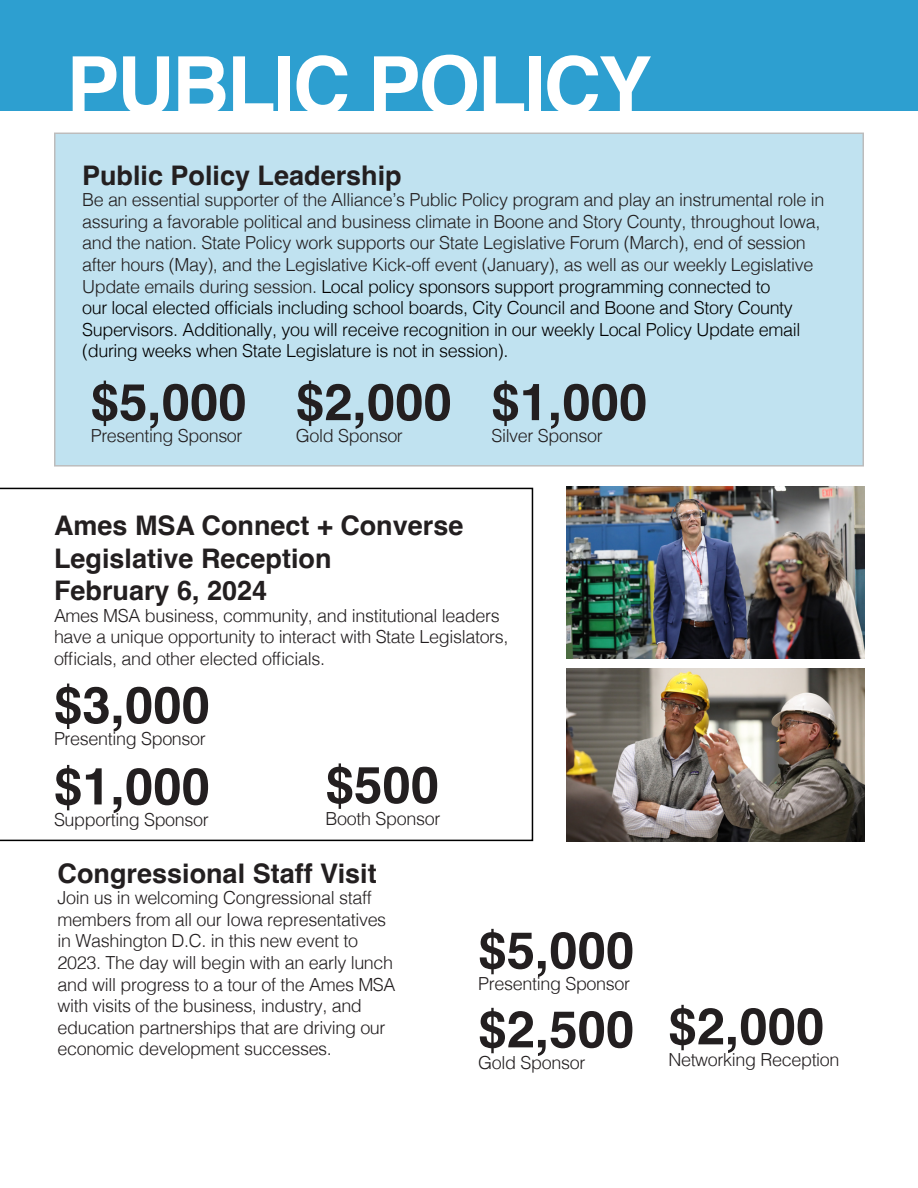
<style>
.page{position:relative;width:918px;height:1188px;background:#fff}
.page>*{position:absolute;margin:0;border:0;box-sizing:border-box;transform-origin:0 0}
.t1{font:700 79.5px "Helvetica";letter-spacing:-.03em;color:#fff}
.t2{font:700 51px "Helvetica";color:#231f20}
.t3{font:700 27px/32.4px "Helvetica";color:#231f20}
.t4{font:300 18px/21.6px "Helvetica";letter-spacing:-.02em;color:#231f20}
.s1{color:#000}
</style>
<div class="page">
<div style="left:55px;top:133px;width:808px;height:333px;background:#c0e2f0"></div>
<svg style="left:0;top:488px;width:533px;height:353px"></svg>
<img style="left:567px;top:486px;width:298px;height:173px">
<img style="left:567px;top:669px;width:298px;height:172px">
<div style="left:0;top:0;width:918px;height:111px;background:#2d9fd0"></div>
<p class="t1" style="left:66px;top:37px;width:587px">PUBLIC POLICY</p>
<p class="t3" style="left:82px;top:162px;width:321px">Public Policy Leadership</p>
<p class="t4" style="left:82px;top:188px;width:744px">Be an essential supporter of the Alliance’s Public Policy program and play an instrumental role in assuring a favorable political and business climate in Boone and Story County, throughout Iowa, and the nation. State Policy work supports our State Legislative Forum (March), end of session after hours (May), and the Legislative Kick-off event (January), as well as our weekly Legislative Update emails during session. <span class="s1">Local policy sponsors support programming connected to<br>our local elected officials including school boards, City Council and Boone and Story County Supervisors. Additionally, you will receive recognition in our weekly Local Policy Update email (during weeks when State Legislature is not in session).</span></p>
<p class="t2" style="left:91px;top:371px;width:157px">$5,000</p>
<p class="t4" style="left:91px;top:423px;width:153px">Presenting Sponsor</p>
<p class="t2" style="left:296px;top:371px;width:157px">$2,000</p>
<p class="t4" style="left:296px;top:423px;width:109px">Gold Sponsor</p>
<p class="t2" style="left:491px;top:371px;width:157px">$1,000</p>
<p class="t4" style="left:491px;top:423px;width:113px">Silver Sponsor</p>
<p class="t3" style="left:54px;top:513px;width:411px">Ames MSA Connect + Converse<br>Legislative Reception</p>
<p class="t3" style="left:54px;top:577px;width:215px">February 6, 2024</p>
<p class="t4" style="left:54px;top:603px;width:456px">Ames MSA business, community, and institutional leaders have a unique opportunity to interact with State Legislators, officials, and other elected officials.</p>
<p class="t2" style="left:54px;top:674px;width:157px">$3,000</p>
<p class="t4" style="left:54px;top:726px;width:153px">Presenting Sponsor</p>
<p class="t2" style="left:54px;top:755px;width:157px">$1,000</p>
<p class="t4" style="left:54px;top:808px;width:156px">Supporting Sponsor</p>
<p class="t2" style="left:326px;top:754px;width:115px">$500</p>
<p class="t4" style="left:326px;top:806px;width:116px">Booth Sponsor</p>
<p class="t3" style="left:58px;top:860px;width:321px">Congressional Staff Visit</p>
<p class="t4" style="left:58px;top:886px;width:339px">Join us in welcoming Congressional staff members from all our Iowa representatives in Washington D.C. in this new event to 2023. The day will begin with an early lunch and will progress to a tour of the Ames MSA with visits of the business, industry, and education partnerships that are driving our economic development successes.</p>
<p class="t2" style="left:478px;top:919px;width:157px">$5,000</p>
<p class="t4" style="left:478px;top:972px;width:153px">Presenting Sponsor</p>
<p class="t2" style="left:478px;top:998px;width:157px">$2,500</p>
<p class="t4" style="left:478px;top:1051px;width:109px">Gold Sponsor</p>
<p class="t2" style="left:668px;top:995px;width:157px">$2,000</p>
<p class="t4" style="left:668px;top:1048px;width:173px">Networking Reception</p>
</div>
